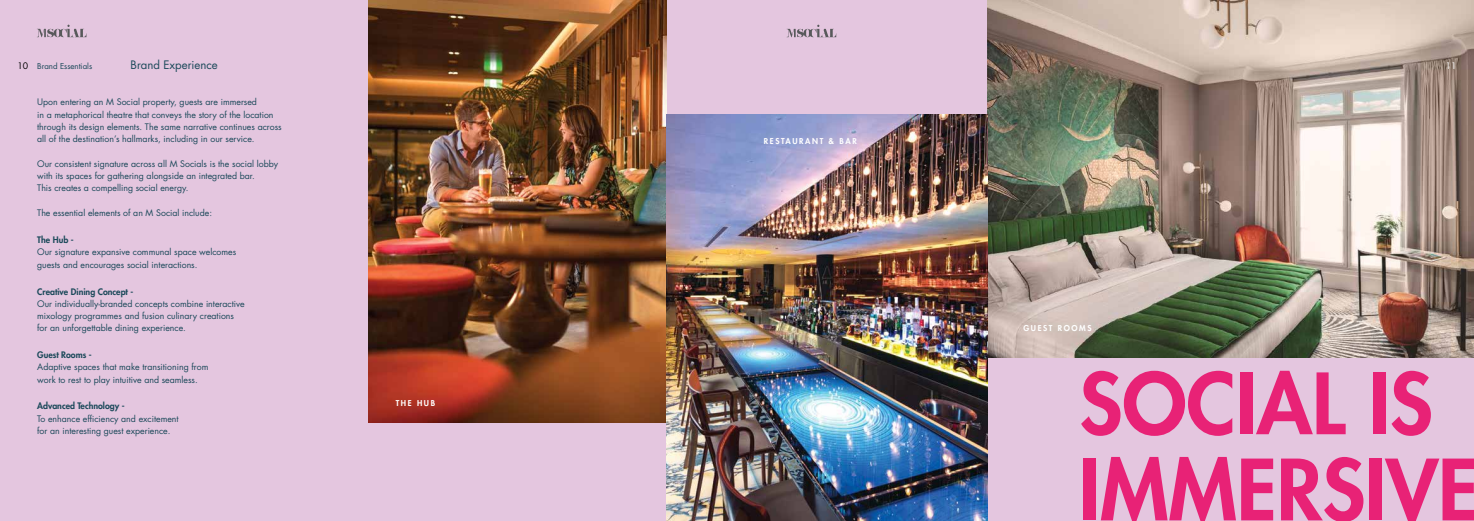
<style>
.page{position:relative;width:1474px;height:521px;background:#fff}
.page>*{position:absolute;margin:0;border:0;box-sizing:border-box;transform-origin:0 0}
.t1{font:800 81.99px/86.1px "Futura LT";color:#e82276}
.t2{font:11.38px "Futura LT";color:#1b495a}
.t3{font:8.75px/12.2px "Futura LT";color:#1b495a}
.t4{font:800 8.75px "Futura LT";color:#1b495a}
.t5{font:8.75px "Futura LT";color:#000}
.t6{font:8.75px "Futura LT";color:#fff}
.t7{font:800 7.88px "Futura LT";letter-spacing:.2em;color:#fff}
.t8{font:7.88px "Futura LT";color:#1b495a}
</style>
<div class="page">
<div style="left:0;top:0;width:1473px;height:521px;background:#e4c6df"></div>
<svg style="left:37px;top:25px;width:49px;height:12px"></svg>
<img style="left:368px;top:0;width:298px;height:423px">
<img style="left:987px;top:0;width:486px;height:357px">
<svg style="left:787px;top:25px;width:49px;height:12px"></svg>
<img style="left:666px;top:114px;width:321px;height:407px">
<p class="t5" style="left:17px;top:60px;width:12px">10</p>
<p class="t8" style="left:37px;top:61px;width:56px">Brand Essentials</p>
<h2 class="t2" style="left:131px;top:57px;width:89px">Brand Experience</h2>
<p class="t3" style="left:37px;top:96px;width:246px">Upon entering an M Social property, guests are immersed<br>in a metaphorical theatre that conveys the story of the location through its design elements. The same narrative continues across all of the destination’s hallmarks, including in our service.</p>
<p class="t3" style="left:37px;top:157px;width:242px">Our consistent signature across all M Socials is the social lobby with its spaces for gathering alongside an integrated bar.<br>This creates a compelling social energy.</p>
<p class="t3" style="left:37px;top:206px;width:176px">The essential elements of an M Social include:</p>
<p class="t4" style="left:37px;top:234px;width:38px">The Hub -</p>
<p class="t3" style="left:37px;top:246px;width:200px">Our signature expansive communal space welcomes guests and encourages social interactions.</p>
<p class="t4" style="left:37px;top:285px;width:98px">Creative Dining Concept -</p>
<p class="t3" style="left:37px;top:297px;width:209px">Our individually-branded concepts combine interactive mixology programmes and fusion culinary creations for an unforgettable dining experience.</p>
<p class="t4" style="left:37px;top:349px;width:56px">Guest Rooms -</p>
<p class="t3" style="left:37px;top:361px;width:173px">Adaptive spaces that make transitioning from work to rest to play intuitive and seamless.</p>
<p class="t4" style="left:37px;top:400px;width:89px">Advanced Technology -</p>
<p class="t3" style="left:37px;top:412px;width:143px">To enhance efficiency and excitement for an interesting guest experience.</p>
<p class="t7" style="left:396px;top:397px;width:41px">THE HUB</p>
<p class="t7" style="left:764px;top:136px;width:94px">RESTAURANT &amp; BAR</p>
<p class="t6" style="left:1445px;top:60px;width:12px">11</p>
<p class="t7" style="left:1023px;top:323px;width:70px">GUEST ROOMS</p>
<h1 class="t1" style="left:1079px;top:359px;width:400px">SOCIAL IS<br>IMMERSIVE</h1>
</div>
